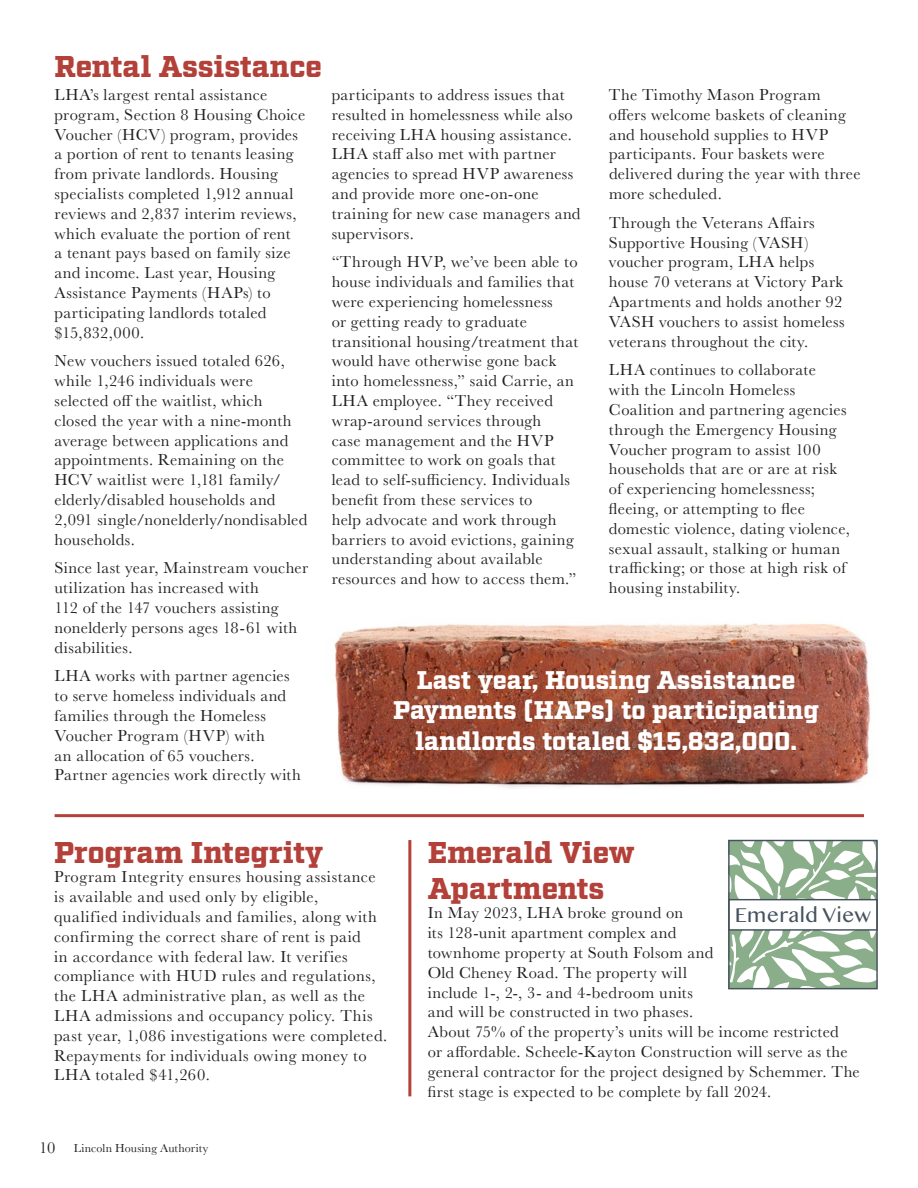
<style>
.page{position:relative;width:918px;height:1188px;background:#fff}
.page>*{position:absolute;margin:0;border:0;box-sizing:border-box;transform-origin:0 0}
.t1{font:900 30px/36px "Factoria";letter-spacing:-.01em;color:#b34039}
.t2{font:900 25.5px/30.6px "Factoria";letter-spacing:-.01em;color:#fff;text-align:center}
.t3{font:21.15px "Telugu MN";letter-spacing:-.005em;color:#45525d}
.t4{font:16.5px/19.8px "Baskerville";letter-spacing:.025em;color:#231f20}
.t5{font:12px "Baskerville";letter-spacing:.015em;color:#231f20}
.s1{font-size:16.5px}
</style>
<div class="page">
<svg style="left:686px;top:814px;width:192px;height:176px"></svg>
<div style="left:728px;top:899px;width:150px;height:32px;background:#fff;border:1px solid #45525d"></div>
<div style="left:728px;top:840px;width:150px;height:149px;border:1px solid #45525d"></div>
<hr style="left:56px;top:814px;width:806px;height:3px;background:#b34039">
<hr style="left:408px;top:842px;width:3px;height:253px;background:#b34039">
<img style="left:334px;top:623px;width:537px;height:165px">
<h1 class="t1" style="left:55px;top:50px;width:269px">Rental Assistance</h1>
<p class="t4" style="left:55px;top:85px;width:252px">LHA’s largest rental assistance program, Section 8 Housing Choice<br>Voucher (HCV) program, provides a portion of rent to tenants leasing from private landlords. Housing specialists completed 1,912 annual reviews and 2,837 interim reviews, which evaluate the portion of rent<br>a tenant pays based on family size and income. Last year, Housing<br>Assistance Payments (HAPs) to participating landlords totaled $15,832,000.</p>
<p class="t4" style="left:55px;top:351px;width:254px">New vouchers issued totaled 626, while 1,246 individuals were selected off the waitlist, which closed the year with a nine-month average between applications and appointments. Remaining on the<br>HCV waitlist were 1,181 family/ elderly/disabled households and<br>2,091 single/nonelderly/nondisabled households.</p>
<p class="t4" style="left:55px;top:558px;width:255px">Since last year, Mainstream voucher utilization has increased with<br>112 of the 147 vouchers assisting nonelderly persons ages 18-61 with disabilities.</p>
<p class="t4" style="left:55px;top:666px;width:248px">LHA works with partner agencies to serve homeless individuals and families through the Homeless<br>Voucher Program (HVP) with<br>an allocation of 65 vouchers.<br>Partner agencies work directly with</p>
<p class="t4" style="left:332px;top:85px;width:250px">participants to address issues that resulted in homelessness while also receiving LHA housing assistance.<br>LHA staff also met with partner agencies to spread HVP awareness and provide more one-on-one training for new case managers and supervisors.</p>
<p class="t4" style="left:332px;top:252px;width:248px">“Through HVP, we’ve been able to house individuals and families that were experiencing homelessness<br>or getting ready to graduate transitional housing/treatment that would have otherwise gone back into homelessness,” said Carrie, an<br>LHA employee. “They received wrap-around services through<br>case management and the HVP committee to work on goals that lead to self-sufficiency. Individuals benefit from these services to<br>help advocate and work through barriers to avoid evictions, gaining understanding about available resources and how to access them.”</p>
<p class="t4" style="left:609px;top:85px;width:253px">The Timothy Mason Program offers welcome baskets of cleaning and household supplies to HVP participants. Four baskets were delivered during the year with three more scheduled.</p>
<p class="t4" style="left:609px;top:213px;width:237px">Through the Veterans Affairs<br>Supportive Housing (VASH) voucher program, LHA helps house 70 veterans at Victory Park<br>Apartments and holds another 92<br>VASH vouchers to assist homeless veterans throughout the city.</p>
<p class="t4" style="left:609px;top:360px;width:242px">LHA continues to collaborate with the Lincoln Homeless<br>Coalition and partnering agencies through the Emergency Housing<br>Voucher program to assist 100 households that are or are at risk of experiencing homelessness; fleeing, or attempting to flee domestic violence, dating violence, sexual assault, stalking or human trafficking; or those at high risk of housing instability.</p>
<h2 class="t2" style="left:393px;top:666px;width:428px">Last year, Housing Assistance<br>Payments (HAPs) to participating landlords totaled $15,832,000.</h2>
<h1 class="t1" style="left:54px;top:836px;width:271px">Program Integrity</h1>
<p class="t4" style="left:54px;top:867px;width:335px">Program Integrity ensures housing assistance is available and used only by eligible,<br>qualified individuals and families, along with confirming the correct share of rent is paid<br>in accordance with federal law. It verifies compliance with HUD rules and regulations, the LHA administrative plan, as well as the LHA admissions and occupancy policy. This past year, 1,086 investigations were completed.<br>Repayments for individuals owing money to LHA totaled $41,260.</p>
<p class="t5" style="left:39px;top:1141px;width:171px"><span class="s1">10</span> Lincoln Housing Authority</p>
<h1 class="t1" style="left:428px;top:836px;width:209px">Emerald View<br>Apartments</h1>
<p class="t4" style="left:428px;top:903px;width:434px">In May 2023, LHA broke ground on<br>its 128-unit apartment complex and<br>townhome property at South Folsom and<br>Old Cheney Road. The property will<br>include 1-, 2-, 3- and 4-bedroom units<br>and will be constructed in two phases.<br>About 75% of the property’s units will be income restricted<br>or affordable. Scheele-Kayton Construction will serve as the general contractor for the project designed by Schemmer. The first stage is expected to be complete by fall 2024.</p>
<p class="t3" style="left:735px;top:903px;width:138px">Emerald View</p>
</div>
